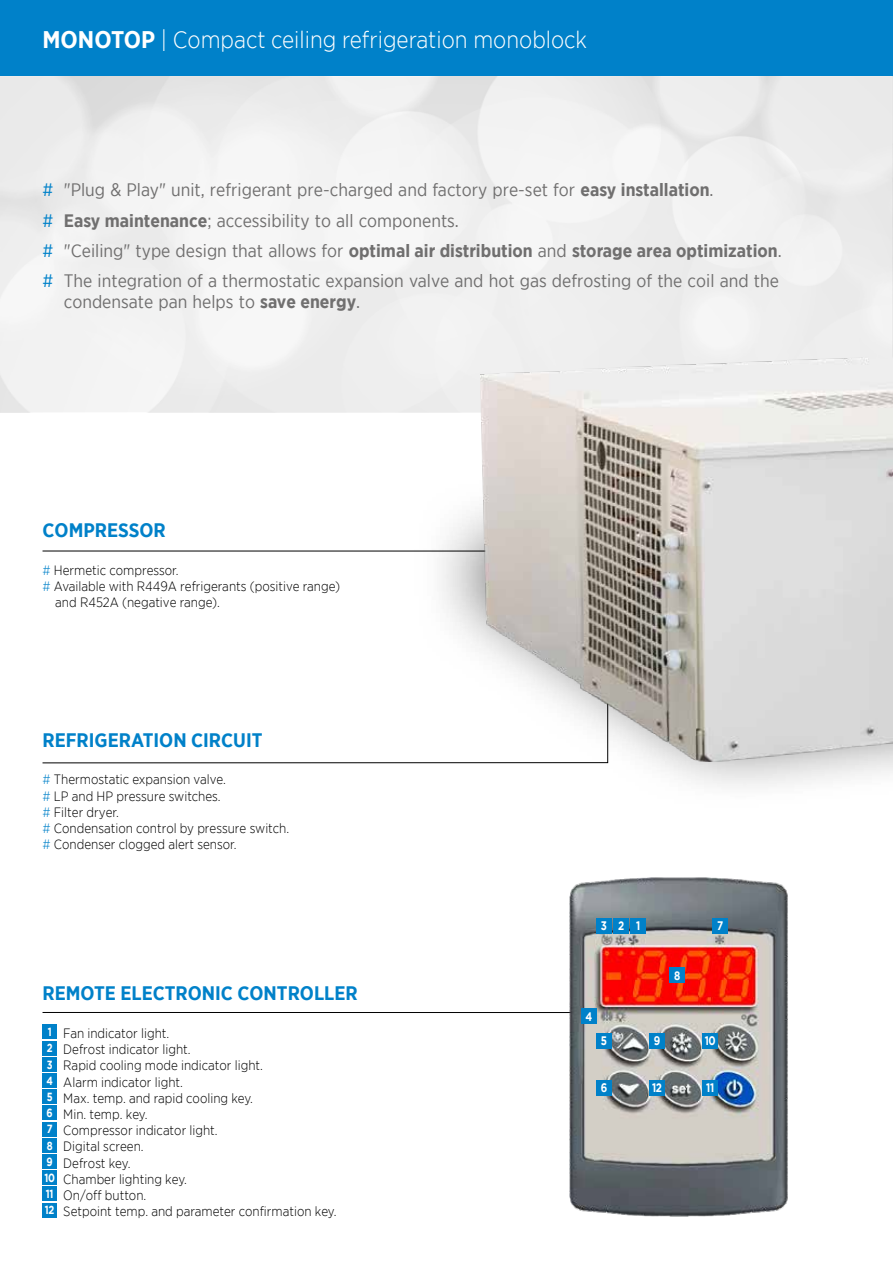
<style>
.page{position:relative;width:893px;height:1263px;background:#fff}
.page>*{position:absolute;margin:0;border:0;box-sizing:border-box;transform-origin:0 0}
.t1{font:300 24px "Gotham Narrow";color:#fff}
.t2{font:700 19.5px "Gotham Narrow";color:#0081c9}
.t3{font:18px/30.2px "Gotham Narrow";color:#706f6f}
.t4{font:300 13.5px/16.2px "Gotham Narrow";color:#000}
.t5{font:700 12.3px "Gotham";letter-spacing:-.04em;color:#fff;scale:.8 1}
.s1{font-weight:700}
.s2{color:#0081c9}
.s3{font-family:"Gotham";font-weight:700;font-size:11.85px;color:#fff}
</style>
<div class="page">
<div style="left:0;top:0;width:893px;height:77px;background:#0081c9"></div>
<div style="left:0;top:77px;width:893px;height:334px;background:#f0f0f0"></div>
<div style="left:43px;top:1041px;width:14px;height:14px;background:#0081c9"></div>
<div style="left:43px;top:1057px;width:14px;height:14px;background:#0081c9"></div>
<div style="left:43px;top:1073px;width:14px;height:15px;background:#0081c9"></div>
<div style="left:43px;top:1089px;width:14px;height:15px;background:#0081c9"></div>
<div style="left:43px;top:1106px;width:14px;height:14px;background:#0081c9"></div>
<div style="left:43px;top:1122px;width:14px;height:14px;background:#0081c9"></div>
<div style="left:43px;top:1138px;width:14px;height:14px;background:#0081c9"></div>
<div style="left:43px;top:1154px;width:14px;height:15px;background:#0081c9"></div>
<div style="left:43px;top:1170px;width:14px;height:15px;background:#0081c9"></div>
<div style="left:43px;top:1187px;width:14px;height:14px;background:#0081c9"></div>
<div style="left:43px;top:1203px;width:14px;height:14px;background:#0081c9"></div>
<svg style="left:42px;top:1012px;width:527px;height:36px"></svg>
<img style="left:569px;top:877px;width:219px;height:339px">
<div style="left:596px;top:1033px;width:16px;height:15px;background:#0081c9"></div>
<div style="left:596px;top:1080px;width:16px;height:15px;background:#0081c9"></div>
<div style="left:703px;top:1080px;width:15px;height:15px;background:#0081c9"></div>
<div style="left:650px;top:1080px;width:15px;height:15px;background:#0081c9"></div>
<div style="left:650px;top:1033px;width:15px;height:15px;background:#0081c9"></div>
<div style="left:703px;top:1033px;width:15px;height:15px;background:#0081c9"></div>
<div style="left:596px;top:918px;width:16px;height:15px;background:#0081c9"></div>
<div style="left:614px;top:918px;width:15px;height:15px;background:#0081c9"></div>
<div style="left:631px;top:918px;width:15px;height:15px;background:#0081c9"></div>
<div style="left:713px;top:918px;width:15px;height:15px;background:#0081c9"></div>
<div style="left:581px;top:1009px;width:15px;height:15px;background:#0081c9"></div>
<div style="left:670px;top:968px;width:15px;height:15px;background:#0081c9"></div>
<svg style="left:42px;top:550px;width:372px;height:2px"></svg>
<svg style="left:42px;top:762px;width:372px;height:1px"></svg>
<div style="left:414px;top:479px;width:479px;height:329px;background:#000;opacity:.7"></div>
<img style="left:480px;top:357px;width:413px;height:404px">
<h1 class="t1" style="left:43px;top:25px;width:546px"><span class="s1">MONOTOP</span> | Compact ceiling refrigeration monoblock</h1>
<p class="t3" style="left:43px;top:175px;width:741px"><span class="s2">#</span> "Plug &amp; Play" unit, refrigerant pre-charged and factory pre-set for <span class="s1">easy installation</span>.<br><span class="s2">#</span> <span class="s1">Easy maintenance</span>; accessibility to all components.<br><span class="s2">#</span> "Ceiling" type design that allows for <span class="s1">optimal air distribution</span> and <span class="s1">storage area optimization</span>. <span class="s2">#</span> The integration of a thermostatic expansion valve and hot gas defrosting of the coil and the</p>
<h3 class="t3" style="left:64px;top:287px;width:298px">condensate pan helps to <span class="s1">save energy</span>.</h3>
<h2 class="t2" style="left:43px;top:517px;width:125px">COMPRESSOR</h2>
<p class="t4" style="left:43px;top:561px;width:138px"><span class="s2">#</span> Hermetic compressor.</p>
<p class="t4" style="left:43px;top:578px;width:299px"><span class="s2">#</span> Available with R449A refrigerants (positive range)</p>
<p class="t4" style="left:55px;top:594px;width:166px">and R452A (negative range).</p>
<h2 class="t2" style="left:43px;top:727px;width:221px">REFRIGERATION CIRCUIT</h2>
<p class="t4" style="left:43px;top:771px;width:248px"><span class="s2">#</span> Thermostatic expansion valve.<br><span class="s2">#</span> LP and HP pressure switches.<br><span class="s2">#</span> Filter dryer.<br><span class="s2">#</span> Condensation control by pressure switch. <span class="s2">#</span> Condenser clogged alert sensor.</p>
<p class="t5" style="left:601px;top:919px;width:51px">321</p>
<p class="t5" style="left:717px;top:919px;width:9px">7</p>
<p class="t5" style="left:674px;top:968px;width:9px">8</p>
<h2 class="t2" style="left:43px;top:981px;width:317px">REMOTE ELECTRONIC CONTROLLER</h2>
<p class="t4" style="left:44px;top:1025px;width:294px"><span class="s3">1</span> Fan indicator light.<br><span class="s3">2</span> Defrost indicator light.<br><span class="s3">3</span> Rapid cooling mode indicator light.<br><span class="s3">4</span> Alarm indicator light.<br><span class="s3">5</span> Max. temp. and rapid cooling key.<br><span class="s3">6</span> Min. temp. key.<br><span class="s3">7</span> Compressor indicator light.<br><span class="s3">8</span> Digital screen.<br><span class="s3">9</span> Defrost key.<br><span class="s3">10</span> Chamber lighting key.<br><span class="s3">11</span> On/off button.<br><span class="s3">12</span> Setpoint temp. and parameter confirmation key.</p>
<p class="t5" style="left:601px;top:1033px;width:9px">5</p>
<p class="t5" style="left:586px;top:1009px;width:10px">4</p>
<p class="t5" style="left:654px;top:1033px;width:10px">9</p>
<p class="t5" style="left:705px;top:1033px;width:15px">10</p>
<p class="t5" style="left:601px;top:1080px;width:10px">6</p>
<p class="t5" style="left:652px;top:1080px;width:14px">12</p>
<p class="t5" style="left:706px;top:1080px;width:11px">11</p>
</div>
